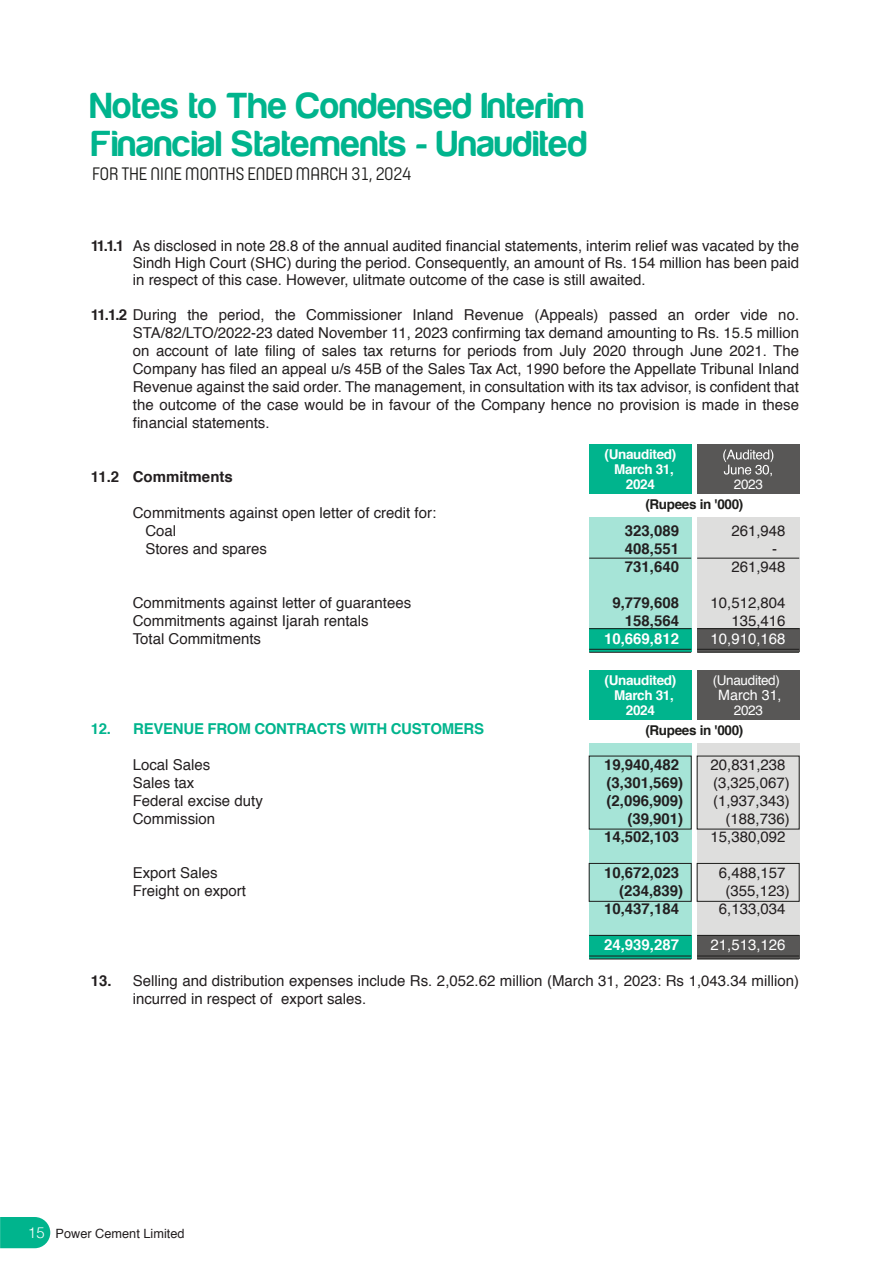
<style>
.page{position:relative;width:891px;height:1269px;background:#fff}
.page>*{position:absolute;margin:0;border:0;box-sizing:border-box;transform-origin:0 0}
.t1{font:37.5px/37.5px "Harabara";letter-spacing:.02em;color:#00b48d}
.t2{font:18px "Yummo";letter-spacing:-.04em;color:#1d1d1b}
.t3{font:15px/18px "Helvetica";color:#231f20;text-align:justify}
.t4{font:700 15px "Helvetica";color:#231f20}
.t5{font:700 15px "Helvetica";letter-spacing:-.02em;color:#00b48d}
.t6{font:700 15px "Helvetica";color:#fff}
.t7{font:15px "Helvetica";color:#fff}
.t8{font:14.25px "Helvetica";color:#fff}
.t9{font:700 13.5px/15px "Helvetica";letter-spacing:-.025em;color:#fff;text-align:center}
.t10{font:700 13.5px "Helvetica";letter-spacing:-.025em;color:#1d1d1b}
.t11{font:13.5px "Helvetica";letter-spacing:-.025em;color:#fff}
.t12{font:12.75px "Helvetica";color:#231f20}
.s1{font-weight:700}
.s2{font-weight:300;font-size:15px;color:#fff}
</style>
<div class="page">
<div style="left:589px;top:743px;width:102px;height:215px;background:#a6e4d7"></div>
<div style="left:697px;top:743px;width:102px;height:215px;background:#dededd"></div>
<div style="left:589px;top:935px;width:102px;height:24px;background:#00b48d"></div>
<div style="left:697px;top:935px;width:102px;height:24px;background:#585756"></div>
<hr style="left:589px;top:935px;width:102px;height:1px;background:#1d1d1b">
<hr style="left:697px;top:935px;width:102px;height:1px;background:#1d1d1b">
<hr style="left:589px;top:956px;width:102px;height:1px;background:#1d1d1b">
<hr style="left:697px;top:956px;width:102px;height:1px;background:#1d1d1b">
<hr style="left:589px;top:959px;width:102px;height:1px;background:#1d1d1b">
<hr style="left:697px;top:959px;width:102px;height:1px;background:#1d1d1b">
<div style="left:589px;top:517px;width:102px;height:135px;background:#a6e4d7"></div>
<div style="left:697px;top:517px;width:102px;height:135px;background:#dededd"></div>
<div style="left:589px;top:629px;width:102px;height:23px;background:#00b48d"></div>
<div style="left:697px;top:629px;width:102px;height:23px;background:#585756"></div>
<hr style="left:589px;top:628px;width:102px;height:1px;background:#1d1d1b">
<hr style="left:697px;top:628px;width:102px;height:1px;background:#1d1d1b">
<hr style="left:589px;top:649px;width:102px;height:1px;background:#1d1d1b">
<hr style="left:697px;top:649px;width:102px;height:1px;background:#1d1d1b">
<hr style="left:589px;top:652px;width:102px;height:1px;background:#1d1d1b">
<hr style="left:697px;top:652px;width:102px;height:1px;background:#1d1d1b">
<hr style="left:589px;top:558px;width:102px;height:1px;background:#1d1d1b">
<hr style="left:697px;top:558px;width:102px;height:1px;background:#1d1d1b">
<div style="left:589px;top:444px;width:102px;height:50px;background:#00b48d"></div>
<div style="left:697px;top:444px;width:102px;height:50px;background:#585756"></div>
<svg style="left:723px;top:449px;width:50px;height:27px"></svg>
<div style="left:589px;top:670px;width:102px;height:50px;background:#00b48d"></div>
<div style="left:697px;top:670px;width:102px;height:50px;background:#585756"></div>
<div style="left:589px;top:863px;width:103px;height:39px;border:1px solid #1d1d1b"></div>
<div style="left:697px;top:863px;width:103px;height:39px;border:1px solid #1d1d1b"></div>
<svg style="left:0;top:1217px;width:50px;height:31px;background:#10b894"></svg>
<h1 class="t1" style="left:91px;top:87px;width:498px">Notes to The Condensed Interim<br>Financial Statements - Unaudited</h1>
<p class="t2" style="left:92px;top:161px;width:321px">FOR THE NINE MONTHS ENDED MARCH 31, 2024</p>
<p class="t3" style="left:133px;top:237px;width:668px;line-height:17.2px;text-indent:-42px"><span class="s1">11.1.1</span> As disclosed in note 28.8 of the annual audited financial statements, interim relief was vacated by the Sindh High Court (SHC) during the period. Consequently, an amount of Rs. 154 million has been paid in respect of this case. However, ulitmate outcome of the case is still awaited.</p>
<p class="t3" style="left:133px;top:307px;width:668px;text-indent:-42px"><span class="s1">11.1.2</span> During the period, the Commissioner Inland Revenue (Appeals) passed an order vide no.<br>STA/82/LTO/2022-23 dated November 11, 2023 confirming tax demand amounting to Rs. 15.5 million on account of late filing of sales tax returns for periods from July 2020 through June 2021. The Company has filed an appeal u/s 45B of the Sales Tax Act, 1990 before the Appellate Tribunal Inland Revenue against the said order. The management, in consultation with its tax advisor, is confident that the outcome of the case would be in favour of the Company hence no provision is made in these financial statements.</p>
<p class="t4" style="left:91px;top:465px;width:144px">11.2 Commitments</p>
<p class="t3" style="left:145px;top:505px;width:292px;text-indent:-13px">Commitments against open letter of credit for:<br>Coal</p>
<p class="t9" style="left:605px;top:447px;width:73px">(Unaudited)<br>March 31,<br>2024</p>
<p class="t11" style="left:734px;top:474px;width:31px">2023</p>
<p class="t10" style="left:645px;top:494px;width:100px">(Rupees in '000)</p>
<p class="t4" style="left:625px;top:519px;width:56px">323,089</p>
<p class="t3" style="left:731px;top:523px;width:56px">261,948</p>
<p class="t3" style="left:145px;top:541px;width:123px">Stores and spares</p>
<p class="t4" style="left:625px;top:537px;width:56px">408,551</p>
<p class="t3" style="left:772px;top:541px;width:6px">-</p>
<p class="t4" style="left:625px;top:555px;width:56px">731,640</p>
<p class="t3" style="left:731px;top:559px;width:56px">261,948</p>
<p class="t3" style="left:133px;top:595px;width:280px">Commitments against letter of guarantees</p>
<p class="t4" style="left:612px;top:591px;width:68px">9,779,608</p>
<p class="t3" style="left:711px;top:595px;width:77px">10,512,804</p>
<p class="t3" style="left:133px;top:613px;width:237px">Commitments against Ijarah rentals</p>
<p class="t4" style="left:625px;top:609px;width:56px">158,564</p>
<p class="t3" style="left:731px;top:613px;width:56px">135,416</p>
<p class="t3" style="left:133px;top:631px;width:130px">Total Commitments</p>
<p class="t6" style="left:604px;top:627px;width:77px">10,669,812</p>
<p class="t7" style="left:711px;top:628px;width:77px">10,910,168</p>
<p class="t9" style="left:605px;top:673px;width:73px">(Unaudited)<br>March 31,<br>2024</p>
<p class="t11" style="left:713px;top:670px;width:69px">(Unaudited)</p>
<p class="t8" style="left:718px;top:684px;width:65px">March 31,</p>
<p class="t11" style="left:734px;top:700px;width:31px">2023</p>
<p class="t5" style="left:91px;top:717px;width:395px">12. REVENUE FROM CONTRACTS WITH CUSTOMERS</p>
<p class="t3" style="left:133px;top:757px;width:79px">Local Sales</p>
<p class="t4" style="left:604px;top:753px;width:77px">19,940,482</p>
<p class="t3" style="left:711px;top:757px;width:77px">20,831,238</p>
<p class="t3" style="left:133px;top:775px;width:63px">Sales tax</p>
<p class="t4" style="left:607px;top:771px;width:78px">(3,301,569)</p>
<p class="t3" style="left:713px;top:775px;width:78px">(3,325,067)</p>
<p class="t3" style="left:133px;top:793px;width:132px">Federal excise duty</p>
<p class="t4" style="left:607px;top:789px;width:78px">(2,096,909)</p>
<p class="t3" style="left:713px;top:793px;width:78px">(1,937,343)</p>
<p class="t3" style="left:133px;top:811px;width:84px">Commission</p>
<p class="t4" style="left:627px;top:807px;width:57px">(39,901)</p>
<p class="t3" style="left:726px;top:811px;width:66px">(188,736)</p>
<p class="t4" style="left:604px;top:825px;width:77px">14,502,103</p>
<p class="t3" style="left:711px;top:829px;width:77px">15,380,092</p>
<p class="t3" style="left:133px;top:865px;width:87px">Export Sales</p>
<p class="t4" style="left:604px;top:861px;width:77px">10,672,023</p>
<p class="t3" style="left:719px;top:865px;width:68px">6,488,157</p>
<p class="t3" style="left:133px;top:883px;width:115px">Freight on export</p>
<p class="t4" style="left:619px;top:879px;width:66px">(234,839)</p>
<p class="t3" style="left:726px;top:883px;width:66px">(355,123)</p>
<p class="t4" style="left:604px;top:897px;width:77px">10,437,184</p>
<p class="t3" style="left:719px;top:901px;width:68px">6,133,034</p>
<p class="t6" style="left:604px;top:933px;width:77px">24,939,287</p>
<p class="t7" style="left:711px;top:934px;width:77px">21,513,126</p>
<p class="t3" style="left:133px;top:973px;width:668px;text-indent:-42px"><span class="s1">13.</span> Selling and distribution expenses include Rs. 2,052.62 million (March 31, 2023: Rs 1,043.34 million) incurred in respect of export sales.</p>
<p class="t10" style="left:645px;top:720px;width:100px">(Rupees in '000)</p>
<p class="t12" style="left:28px;top:1224px;width:158px"><span class="s2">15</span> Power Cement Limited</p>
</div>
